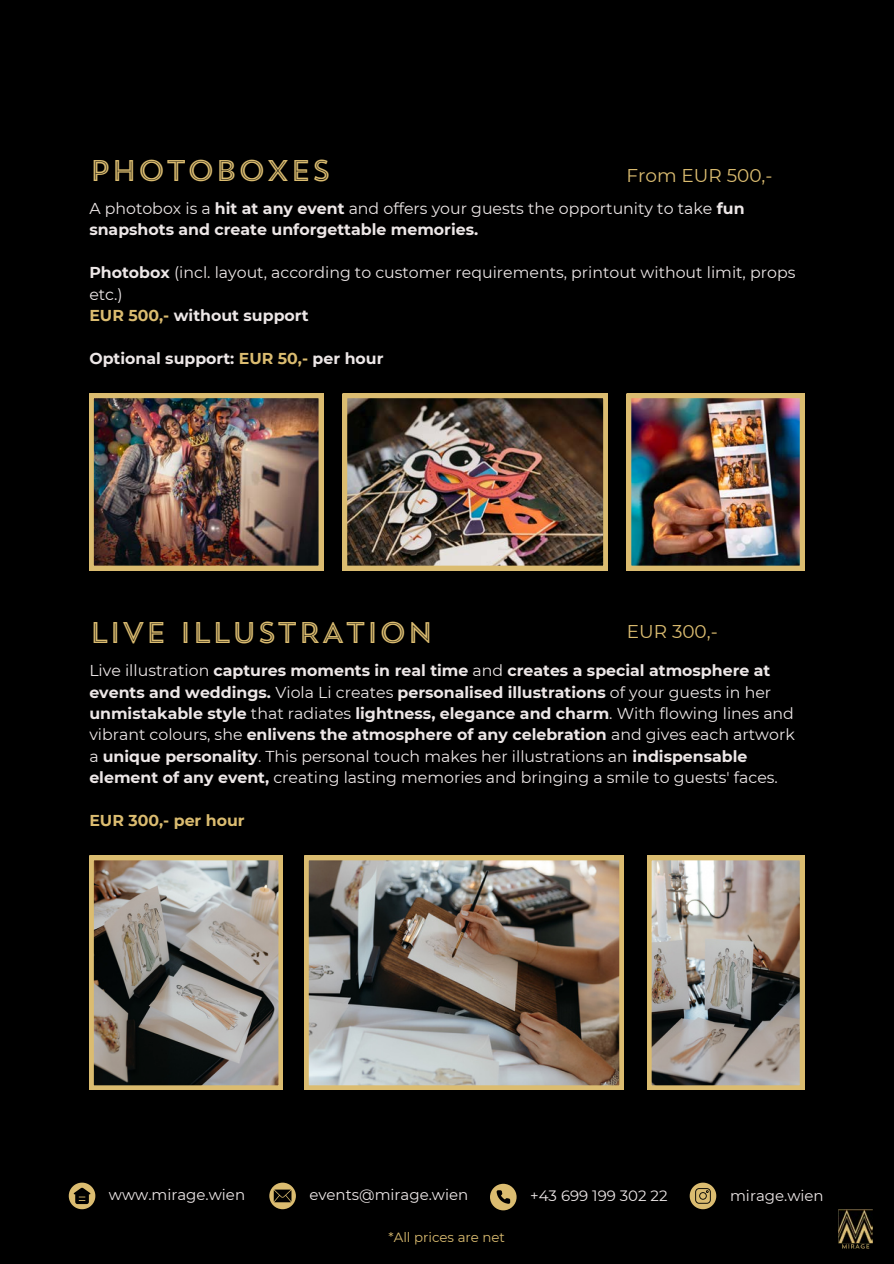
<style>
.page{position:relative;width:894px;height:1264px;background:#fff}
.page>*{position:absolute;margin:0;border:0;box-sizing:border-box;transform-origin:0 0}
.t1{font:29.85px "Trend Sans Five";color:#dbbc70}
.t2{font:18.45px "Montserrat";color:#dbbc70}
.t3{font:700 15.75px/21.3px "Montserrat";color:#ede7e7}
.t4{font:15.75px/21.3px "Montserrat";color:#ede7e7}
.t5{font:700 15.75px "Montserrat";color:#dbbc70}
.t6{font:15px "Montserrat";color:#ede7e7}
.t7{font:13.35px "Montserrat";color:#dbbc70}
.s1{font-weight:400}
.s2{font-weight:700}
.s3{font-weight:700;color:#dbbc70}
.s4{color:#dbbc70}
</style>
<div class="page">
<div style="left:0;top:0;width:893px;height:1263px;background:#000"></div>
<img style="left:838px;top:1209px;width:34px;height:39px">
<img style="left:89px;top:393px;width:234px;height:177px">
<img style="left:342px;top:393px;width:265px;height:177px">
<img style="left:626px;top:393px;width:178px;height:177px">
<img style="left:304px;top:855px;width:319px;height:234px">
<img style="left:647px;top:855px;width:157px;height:234px">
<svg style="left:89px;top:855px;width:194px;height:234px"></svg>
<svg style="left:490px;top:1183px;width:26px;height:27px"></svg>
<svg style="left:69px;top:1182px;width:26px;height:27px"></svg>
<svg style="left:269px;top:1182px;width:27px;height:27px"></svg>
<svg style="left:689px;top:1182px;width:27px;height:27px"></svg>
<h1 class="t1" style="left:89px;top:158px;width:243px">PHOTOBOXES</h1>
<h2 class="t3" style="left:89px;top:198px;width:656px"><span class="s1">A photobox is a</span> hit at any event <span class="s1">and offers your guests the opportunity to take</span> fun snapshots and create unforgettable memories.</h2>
<h5 class="t4" style="left:89px;top:262px;width:707px"><span class="s2">Photobox</span> (incl. layout, according to customer requirements, printout without limit, props etc.)<br><span class="s3">EUR 500,-</span> <span class="s2">without support</span></h5>
<h4 class="t3" style="left:89px;top:347px;width:295px">Optional support: <span class="s4">EUR 50,-</span> per hour</h4>
<p class="t2" style="left:626px;top:164px;width:148px">From EUR 500,-</p>
<p class="t1" style="left:89px;top:620px;width:346px">LIVE ILLUSTRATION</p>
<p class="t3" style="left:89px;top:660px;width:706px"><span class="s1">Live illustration</span> captures moments in real time <span class="s1">and</span> creates a special atmosphere at events and weddings. <span class="s1">Viola Li creates</span> personalised illustrations <span class="s1">of your guests in her </span>unmistakable style <span class="s1">that radiates</span> lightness, elegance and charm<span class="s1">. With flowing lines and vibrant colours, she</span> enlivens the atmosphere of any celebration <span class="s1">and gives each artwork a</span> unique personality<span class="s1">. This personal touch makes her illustrations an</span> indispensable element of any event, <span class="s1">creating lasting memories and bringing a smile to guests' faces.</span></p>
<p class="t5" style="left:89px;top:810px;width:157px">EUR 300,- per hour</p>
<h5 class="t2" style="left:626px;top:620px;width:92px">EUR 300,-</h5>
<h5 class="t6" style="left:109px;top:1185px;width:138px">www.mirage.wien</h5>
<p class="t6" style="left:309px;top:1185px;width:160px">events@mirage.wien</p>
<p class="t6" style="left:530px;top:1186px;width:139px">+43 699 199 302 22</p>
<h5 class="t6" style="left:729px;top:1186px;width:95px">mirage.wien</h5>
<p class="t7" style="left:388px;top:1228px;width:118px">*All prices are net</p>
</div>
